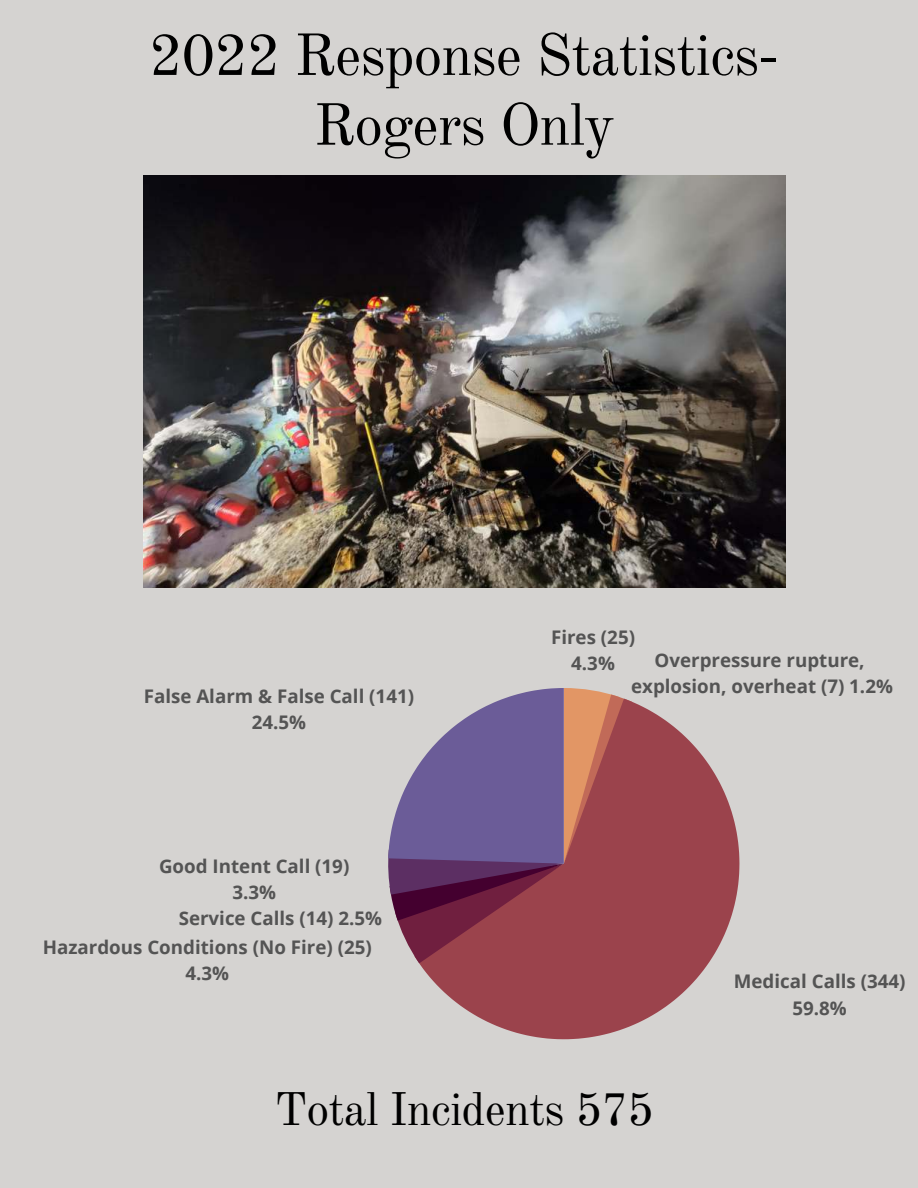
<style>
.page{position:relative;width:918px;height:1188px;background:#d5d3d1}
.page>*{position:absolute;margin:0;border:0;box-sizing:border-box;transform-origin:0 0}
.t1{font:58.2px/69.8px "Old Standard";letter-spacing:-.02em;color:#000;text-align:center}
.t2{font:46.2px "Old Standard";letter-spacing:-.02em;color:#000}
.t3{font:700 18.75px/26.2px "Open Sans";color:#545454;text-align:center}
</style>
<div class="page">
<svg style="left:419px;top:702px;width:320px;height:337px;fill:#9b434c"></svg>
<svg style="left:388px;top:688px;width:244px;height:275px;background:#8d5e78"></svg>
<img style="left:144px;top:175px;width:641px;height:412px">
<h1 class="t1" style="left:149px;top:21px;width:632px">2022 Response Statistics-<br>Rogers Only</h1>
<p class="t3" style="left:144px;top:682px;width:272px">False Alarm &amp; False Call (141)<br>24.5%</p>
<p class="t3" style="left:159px;top:852px;width:192px">Good Intent Call (19)<br>3.3%</p>
<p class="t3" style="left:179px;top:905px;width:205px">Service Calls (14) 2.5%</p>
<p class="t3" style="left:43px;top:933px;width:331px">Hazardous Conditions (No Fire) (25)<br>4.3%</p>
<p class="t3" style="left:551px;top:624px;width:85px">Fires (25)<br>4.3%</p>
<p class="t3" style="left:631px;top:647px;width:263px;line-height:25.8px">Overpressure rupture, explosion, overheat (7) 1.2%</p>
<p class="t3" style="left:734px;top:968px;width:173px">Medical Calls (344)<br>59.8%</p>
<h2 class="t2" style="left:275px;top:1081px;width:381px">Total Incidents 575</h2>
</div>
